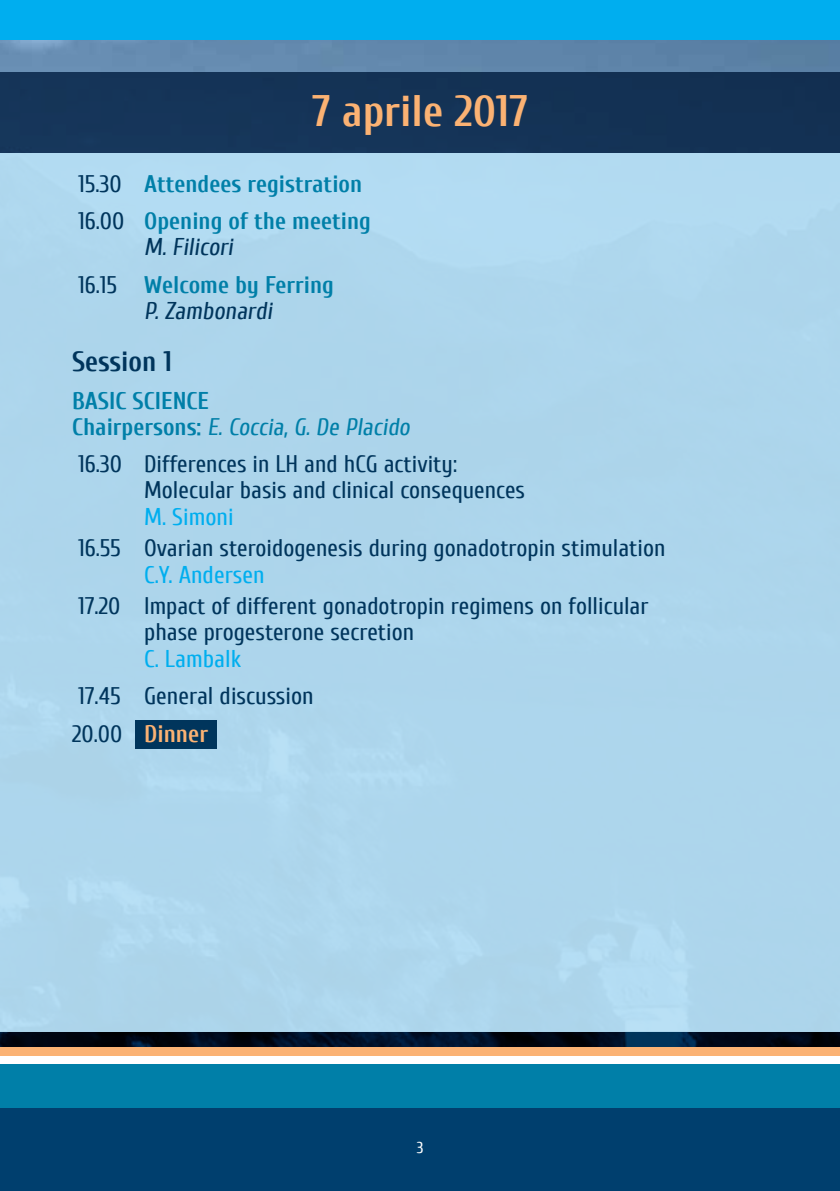
<style>
.page{position:relative;width:840px;height:1191px;background:#fff}
.page>*{position:absolute;margin:0;border:0;box-sizing:border-box;transform-origin:0 0}
.t1{font:700 44px "Cuprum";color:#fbb273}
.t2{font:700 28.2px "Cuprum";color:#00355c}
.t3{font:24.2px/37.8px "Cuprum";color:#00355c}
.t4{font:24.2px "Cuprum";color:#00aeef}
.t5{font:700 24.2px "Cuprum";color:#007fa8}
.t6{font:24px/37.4px "Cuprum";color:#00355c}
.t7{font:700 24px/37.4px "Cuprum";color:#007fa8}
.t8{font:16px "Cuprum";color:#fff}
.s1{font-weight:400;color:#00355c}
.s2{font-weight:700;color:#007fa8}
.s3{color:#007fa8}
.s4{color:#00aeef}
.s5{font-size:24px}
.s6{font-weight:700;color:#fbb273}
</style>
<div class="page">
<img style="left:0;top:39px;width:839px;height:33px">
<div style="left:0;top:1064px;width:839px;height:127px;background:#007fa8"></div>
<div style="left:0;top:1108px;width:839px;height:83px;background:#003f6e"></div>
<div style="left:0;top:72px;width:839px;height:81px;background:#143357"></div>
<svg style="left:0;top:1031px;width:839px;height:16px;background:#0a192b"></svg>
<div style="left:0;top:1047px;width:839px;height:8px;background:#fbb273"></div>
<div style="left:0;top:0;width:839px;height:39px;background:#00aeef"></div>
<div style="left:0;top:153px;width:839px;height:878px;background:#add6ec"></div>
<div style="left:135px;top:720px;width:81px;height:28px;background:#00355c"></div>
<h1 class="t1" style="left:312px;top:87px;width:218px">7 aprile 2017</h1>
<p class="t7" style="left:78px;top:165px;width:294px"><span class="s1">15.30</span> Attendees registration<br><span class="s1">16.00</span> Opening of the meeting</p>
<p class="t3" style="left:144px;top:228px;width:94px">M. Filicori</p>
<p class="t7" style="left:78px;top:266px;width:257px"><span class="s1">16.15</span> Welcome by Ferring</p>
<p class="t3" style="left:144px;top:292px;width:133px">P. Zambonardi</p>
<p class="t2" style="left:72px;top:346px;width:101px">Session 1</p>
<p class="t5" style="left:72px;top:387px;width:138px">BASIC SCIENCE</p>
<p class="t6" style="left:72px;top:408px;width:386px"><span class="s2">C h a i r p e rs o n s :</span> <span class="s3">E. Coccia, G. De Placido<br></span>16.30 Differences in LH and hCG activity:</p>
<p class="t6" style="left:144px;top:471px;width:382px">Molecular basis and clinical consequences</p>
<p class="t4" style="left:144px;top:503px;width:91px">M. Simoni</p>
<p class="t6" style="left:78px;top:529px;width:588px">16.55 Ovarian steroidogenesis during gonadotropin stimulation</p>
<p class="t4" style="left:144px;top:561px;width:122px">C.Y. Andersen</p>
<p class="t6" style="left:144px;top:593px;width:505px;line-height:26px;text-indent:-66px">17.20 Impact of different gonadotropin regimens on follicular phase progesterone secretion</p>
<p class="t3" style="left:72px;top:639px;width:243px;text-indent:72px"><span class="s4">C. Lambalk<br></span><span class="s5">17.45</span> General discussion<br><span class="s5">20.00</span> <span class="s6">Dinner</span></p>
<p class="t8" style="left:416px;top:1138px;width:8px">3</p>
</div>
